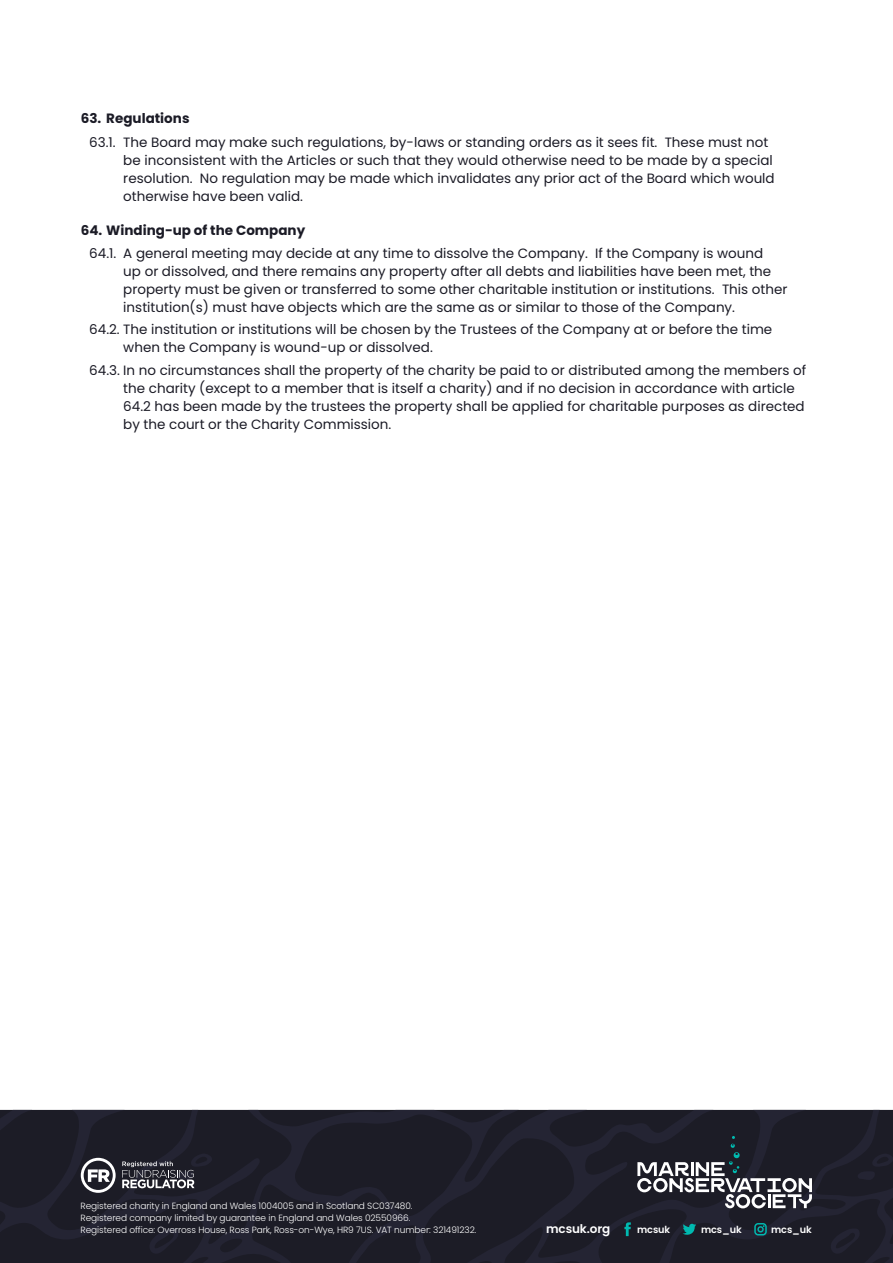
<style>
.page{position:relative;width:893px;height:1263px;background:#fff}
.page>*{position:absolute;margin:0;border:0;box-sizing:border-box;transform-origin:0 0}
.t1{font:13.5px/18px "Poppins";color:#1b1b26}
.t2{font:700 13.5px "Poppins";color:#1b1b26}
.t3{font:600 12px "Poppins";letter-spacing:-.01em;color:#fff}
.t4{font:600 9.75px "Poppins";letter-spacing:-.01em;color:#fff}
.t5{font:300 9px/12px "Poppins";letter-spacing:-.01em;color:#fff}
</style>
<div class="page">
<svg style="left:0;top:1110px;width:893px;height:153px;background:#1d1d28"></svg>
<svg style="left:0;top:1110px;width:32px;height:29px"></svg>
<svg style="left:754px;top:1223px;width:13px;height:12px"></svg>
<svg style="left:624px;top:1222px;width:7px;height:14px"></svg>
<svg style="left:683px;top:1224px;width:20px;height:12px"></svg>
<svg style="left:637px;top:1136px;width:175px;height:72px;background:#474850"></svg>
<svg style="left:81px;top:1158px;width:35px;height:35px"></svg>
<svg style="left:122px;top:1153px;width:92px;height:35px;background:#42424b"></svg>
<p class="t2" style="left:81px;top:111px;width:110px">63. Regulations</p>
<p class="t1" style="left:123px;top:133px;width:653px;text-indent:-34px">63.1. The Board may make such regulations, by-laws or standing orders as it sees fit. These must not be inconsistent with the Articles or such that they would otherwise need to be made by a special resolution. No regulation may be made which invalidates any prior act of the Board which would otherwise have been valid.</p>
<p class="t2" style="left:81px;top:222px;width:226px">64. Winding-up of the Company</p>
<p class="t1" style="left:123px;top:245px;width:666px;text-indent:-34px">64.1. A general meeting may decide at any time to dissolve the Company. If the Company is wound<br>up or dissolved, and there remains any property after all debts and liabilities have been met, the property must be given or transferred to some other charitable institution or institutions. This other institution(s) must have objects which are the same as or similar to those of the Company.</p>
<p class="t1" style="left:123px;top:321px;width:650px;text-indent:-34px">64.2. The institution or institutions will be chosen by the Trustees of the Company at or before the time when the Company is wound-up or dissolved.</p>
<p class="t1" style="left:123px;top:361px;width:684px;text-indent:-34px">64.3. In no circumstances shall the property of the charity be paid to or distributed among the members of the charity (except to a member that is itself a charity) and if no decision in accordance with article 64.2 has been made by the trustees the property shall be applied for charitable purposes as directed by the court or the Charity Commission.</p>
<p class="t5" style="left:81px;top:1200px;width:397px">Registered charity in England and Wales 1004005 and in Scotland SC037480.<br>Registered company limited by guarantee in England and Wales 02550966.<br>Registered office: Overross House, Ross Park, Ross-on-Wye, HR9 7US. VAT number: 321491232.</p>
<p class="t3" style="left:546px;top:1222px;width:66px">mcsuk.org</p>
<p class="t4" style="left:637px;top:1223px;width:35px">mcsuk</p>
<p class="t4" style="left:701px;top:1223px;width:42px">mcs_uk</p>
<p class="t4" style="left:771px;top:1223px;width:42px">mcs_uk</p>
</div>
